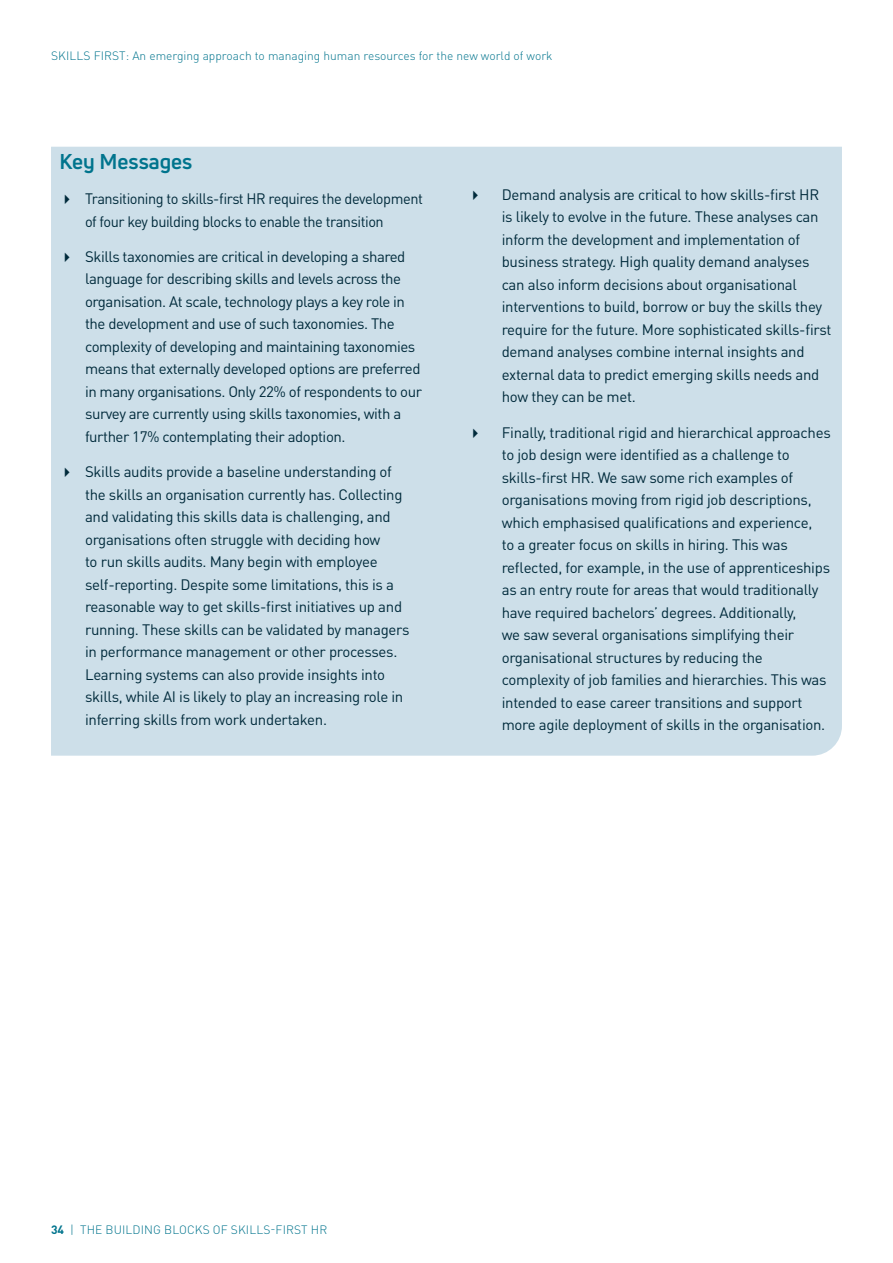
<style>
.page{position:relative;width:893px;height:1263px;background:#fff}
.page>*{position:absolute;margin:0;border:0;box-sizing:border-box;transform-origin:0 0}
.t1{font:700 21px "Uni Neue";color:#00748d}
.t2{font:15px/22.5px "DIN Pro";letter-spacing:-.02em;color:#002a3b}
.t3{font:300 12px "DIN Pro";color:#00748d}
.s1{font-weight:700}
</style>
<div class="page">
<div style="left:51px;top:147px;width:791px;height:609px;background:#cddfe9"></div>
<p class="t3" style="left:51px;top:48px;width:503px">SKILLS FIRST: An emerging approach to managing human resources for the new world of work</p>
<h1 class="t1" style="left:60px;top:148px;width:134px">Key Messages</h1>
<p class="t2" style="left:85px;top:187px;width:339px;text-indent:-26px">✔ Transitioning to skills-first HR requires the development of four key building blocks to enable the transition</p>
<p class="t2" style="left:85px;top:245px;width:338px;text-indent:-26px">✔ Skills taxonomies are critical in developing a shared language for describing skills and levels across the organisation. At scale, technology plays a key role in the development and use of such taxonomies. The complexity of developing and maintaining taxonomies means that externally developed options are preferred in many organisations. Only 22% of respondents to our survey are currently using skills taxonomies, with a further 17% contemplating their adoption.</p>
<p class="t2" style="left:85px;top:460px;width:326px;text-indent:-26px">✔ Skills audits provide a baseline understanding of the skills an organisation currently has. Collecting and validating this skills data is challenging, and organisations often struggle with deciding how<br>to run skills audits. Many begin with employee self-reporting. Despite some limitations, this is a reasonable way to get skills-first initiatives up and running. These skills can be validated by managers in performance management or other processes.<br>Learning systems can also provide insights into skills, while AI is likely to play an increasing role in inferring skills from work undertaken.</p>
<p class="t2" style="left:502px;top:183px;width:331px;text-indent:-34px">✔ Demand analysis are critical to how skills-first HR is likely to evolve in the future. These analyses can inform the development and implementation of business strategy. High quality demand analyses can also inform decisions about organisational interventions to build, borrow or buy the skills they require for the future. More sophisticated skills-first demand analyses combine internal insights and external data to predict emerging skills needs and how they can be met.</p>
<p class="t2" style="left:502px;top:420px;width:331px;text-indent:-34px">✔ Finally, traditional rigid and hierarchical approaches to job design were identified as a challenge to skills-first HR. We saw some rich examples of organisations moving from rigid job descriptions, which emphasised qualifications and experience,<br>to a greater focus on skills in hiring. This was reflected, for example, in the use of apprenticeships as an entry route for areas that would traditionally have required bachelors’ degrees. Additionally,<br>we saw several organisations simplifying their organisational structures by reducing the complexity of job families and hierarchies. This was intended to ease career transitions and support more agile deployment of skills in the organisation.</p>
<p class="t3" style="left:51px;top:1221px;width:278px"><span class="s1">34</span> | THE BUILDING BLOCKS OF SKILLS-FIRST HR</p>
</div>
